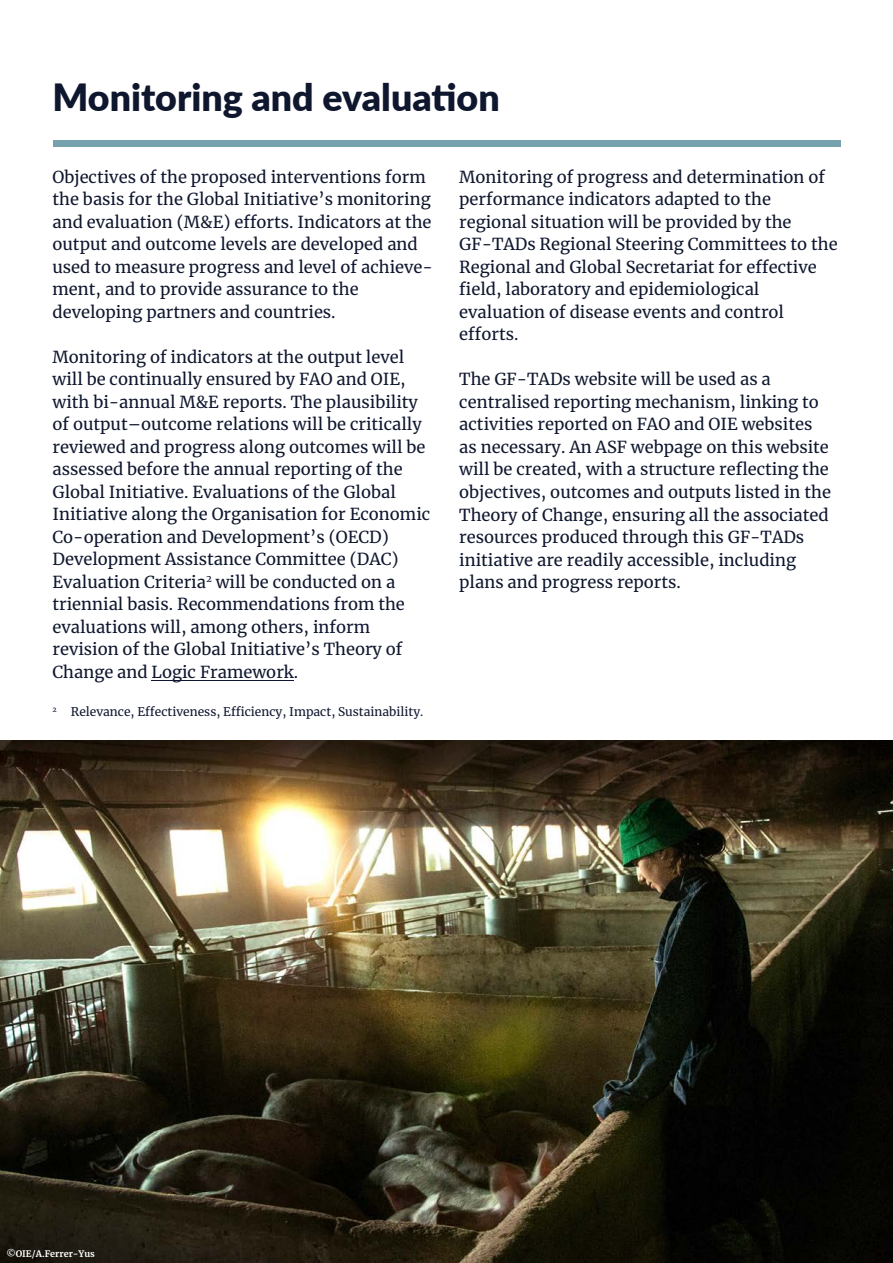
<style>
.page{position:relative;width:893px;height:1263px;background:#fff}
.page>*{position:absolute;margin:0;border:0;box-sizing:border-box;transform-origin:0 0}
.t1{font:900 37.5px "Lato";color:#0f172e}
.t2{font:16.5px/22.5px "Merriweather";color:#0f172e}
.t3{font:12px "Merriweather";color:#0f172e}
.t4{font:700 9px "Merriweather";color:#fff}
</style>
<div class="page">
<img style="left:0;top:740px;width:893px;height:523px">
<div style="left:53px;top:140px;width:787px;height:6px;background:#75a2ad"></div>
<hr style="left:152px;top:680px;width:142px;height:1px;background:#0f172e">
<h1 class="t1" style="left:53px;top:69px;width:449px">Monitoring and evaluation</h1>
<p class="t2" style="left:53px;top:165px;width:382px">Objectives of the proposed interventions form the basis for the Global Initiative’s monitoring and evaluation (M&amp;E) efforts. Indicators at the output and outcome levels are developed and used to measure progress and level of achieve&shy;ment, and to provide assurance to the developing partners and countries.</p>
<p class="t2" style="left:53px;top:345px;width:379px">Monitoring of indicators at the output level will be continually ensured by FAO and OIE, with bi-annual M&amp;E reports. The plausibility of output–outcome relations will be critically reviewed and progress along outcomes will be assessed before the annual reporting of the Global Initiative. Evaluations of the Global Initiative along the Organisation for Economic Co-operation and Development’s (OECD)<br>Development Assistance Committee (DAC)<br>Evaluation Criteria<sup>2</sup> will be conducted on a triennial basis. Recommendations from the evaluations will, among others, inform revision of the Global Initiative’s Theory of Change and Logic Framework.</p>
<p class="t3" style="left:53px;top:704px;width:372px"><sup>2</sup> Relevance, Effectiveness, Efficiency, Impact, Sustainability.</p>
<p class="t2" style="left:459px;top:165px;width:380px">Monitoring of progress and determination of performance indicators adapted to the regional situation will be provided by the GF-TADs Regional Steering Committees to the Regional and Global Secretariat for effective field, laboratory and epidemiological evaluation of disease events and control efforts.</p>
<p class="t2" style="left:459px;top:368px;width:373px">The GF-TADs website will be used as a centralised reporting mechanism, linking to activities reported on FAO and OIE websites as necessary. An ASF webpage on this website will be created, with a structure reflecting the objectives, outcomes and outputs listed in the Theory of Change, ensuring all the associated resources produced through this GF-TADs initiative are readily accessible, including plans and progress reports.</p>
<p class="t4" style="left:6px;top:1247px;width:90px">©OIE/A.Ferrer-Yus</p>
</div>
